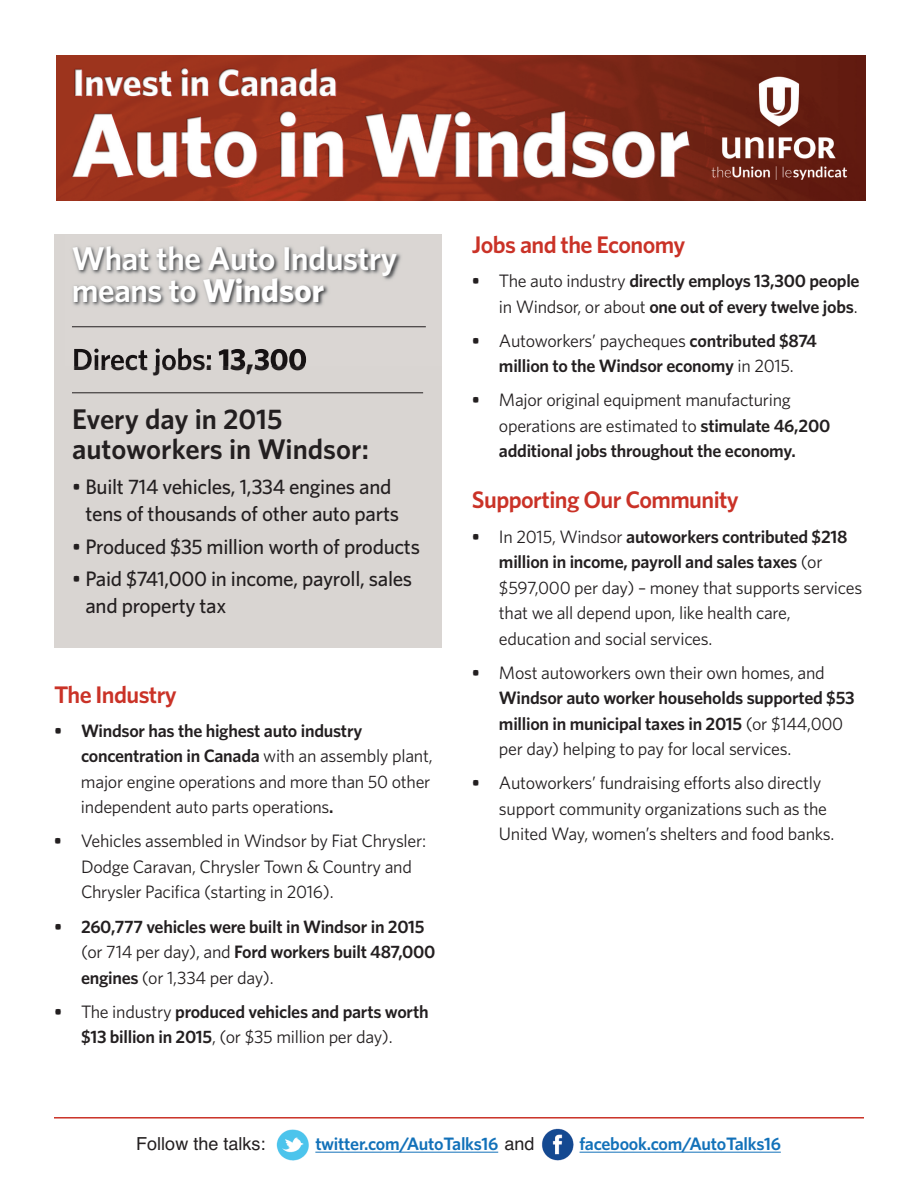
<style>
.page{position:relative;width:918px;height:1188px;background:#fff}
.page>*{position:absolute;margin:0;border:0;box-sizing:border-box;transform-origin:0 0}
.t1{font:600 33px/31.5px "Whitney";letter-spacing:-.01em;color:#fff}
.t2{font:600 30px "Whitney";letter-spacing:-.015em;color:#231f20}
.t3{font:600 28.5px/30px "Whitney";color:#231f20}
.t4{font:600 24px "Whitney";letter-spacing:-.025em;color:#ca3227}
.t5{font:500 21px/27px "Whitney";letter-spacing:-.015em;color:#231f20}
.t6{font:18px/25.5px "Whitney";letter-spacing:-.015em;color:#231f20}
.t7{font:600 18px/25.5px "Whitney";letter-spacing:-.015em;color:#231f20;text-align:center}
.t8{font:600 18px "Whitney";letter-spacing:-.015em;color:#1271b9}
.t9{font:18px "Helvetica";color:#231f20}
.s1{font-weight:700}
.s2{font-weight:600}
.s3{font-weight:400}
.s4{font-family:"Helvetica";font-weight:400;color:#231f20}
</style>
<div class="page">
<img style="left:56px;top:56px;width:809px;height:144px">
<div style="left:54px;top:234px;width:387px;height:413px;background:#d9d5d2"></div>
<hr style="left:72px;top:392px;width:351px;height:1px;background:#231f20">
<img style="left:72px;top:235px;width:370px;height:131px">
<img style="left:74px;top:348px;width:137px;height:18px">
<img style="left:219px;top:349px;width:87px;height:17px">
<hr style="left:72px;top:326px;width:354px;height:1px;background:#231f20">
<hr style="left:315px;top:1152px;width:183px;height:1px;background:#1271b9">
<hr style="left:580px;top:1152px;width:201px;height:1px;background:#1271b9">
<hr style="left:54px;top:1117px;width:810px;height:2px;background:#ca3227">
<img style="left:542px;top:1128px;width:32px;height:33px">
<img style="left:276px;top:1129px;width:33px;height:32px">
<h1 class="t1" style="left:72px;top:246px;width:327px">What the Auto Industry means to <span class="s1">Windsor</span></h1>
<h2 class="t2" style="left:72px;top:349px;width:237px">Direct jobs: <span class="s1">13,300</span></h2>
<h3 class="t3" style="left:72px;top:407px;width:298px">Every day in 2015 autoworkers in Windsor:</h3>
<p class="t5" style="left:86px;top:476px;width:315px;text-indent:-14px">• Built 714 vehicles, 1,334 engines and tens of thousands of other auto parts</p>
<p class="t5" style="left:72px;top:535px;width:350px">• Produced $35 million worth of products</p>
<p class="t5" style="left:86px;top:567px;width:328px;text-indent:-14px">• Paid $741,000 in income, payroll, sales and property tax</p>
<h3 class="t4" style="left:54px;top:686px;width:124px">The Industry</h3>
<p class="t6" style="left:81px;top:720px;width:353px;text-indent:-27px"><span class="s2">• Windsor has the highest auto industry concentration in Canada</span> with an assembly plant, major engine operations and more than 50 other independent auto parts operations<span class="s2">.</span></p>
<p class="t6" style="left:81px;top:830px;width:347px;text-indent:-27px"><span class="s2">•</span> Vehicles assembled in Windsor by Fiat Chrysler:<br>Dodge Caravan, Chrysler Town &amp; Country and<br>Chrysler Pacifica (starting in 2016).</p>
<p class="t7" style="left:81px;top:915px;width:356px;text-align:left;text-indent:-27px">• 260,777 vehicles were built in Windsor in 2015 <span class="s3">(or 714 per day), and</span> Ford workers built 487,000 engines <span class="s3">(or 1,334 per day).</span></p>
<p class="t7" style="left:54px;top:1000px;width:376px">• <span class="s3">The industry</span> produced vehicles and parts worth $13 billion in 2015<span class="s3">, (or $35 million per day).</span></p>
<h3 class="t4" style="left:472px;top:236px;width:215px">Jobs and the Economy</h3>
<p class="t7" style="left:472px;top:270px;width:389px;text-align:right">• <span class="s3">The auto industry</span> directly employs 13,300 people <span class="s3">in Windsor, or about</span> one out of every twelve jobs<span class="s3">.</span></p>
<p class="t7" style="left:472px;top:330px;width:347px">• <span class="s3">Autoworkers’ paycheques</span> contributed $874 million to the Windsor economy <span class="s3">in 2015.</span></p>
<p class="t6" style="left:499px;top:389px;width:333px;text-indent:-27px"><span class="s2">•</span> Major original equipment manufacturing operations are estimated to <span class="s2">stimulate 46,200 additional jobs throughout the economy.</span></p>
<h3 class="t4" style="left:472px;top:492px;width:268px">Supporting Our Community</h3>
<p class="t6" style="left:499px;top:525px;width:365px;text-indent:-27px"><span class="s2">•</span> In 2015, Windsor <span class="s2">autoworkers contributed $218 million in income, payroll and sales taxes</span> (or $597,000 per day) – money that supports services that we all depend upon, like health care, education and social services.</p>
<p class="t6" style="left:499px;top:661px;width:357px;text-indent:-27px"><span class="s2">•</span> Most autoworkers own their own homes, and <span class="s2">Windsor auto worker households supported $53 million in municipal taxes in 2015</span> (or $144,000 per day) helping to pay for local services.</p>
<p class="t6" style="left:499px;top:772px;width:337px;text-indent:-27px"><span class="s2">•</span> Autoworkers’ fundraising efforts also directly support community organizations such as the<br>United Way, women’s shelters and food banks.</p>
<p class="t9" style="left:136px;top:1133px;width:131px">Follow the talks:</p>
<p class="t8" style="left:315px;top:1138px;width:221px">twitter.com/AutoTalks16 <span class="s4">and</span></p>
<p class="t8" style="left:580px;top:1138px;width:203px">facebook.com/AutoTalks16</p>
</div>
